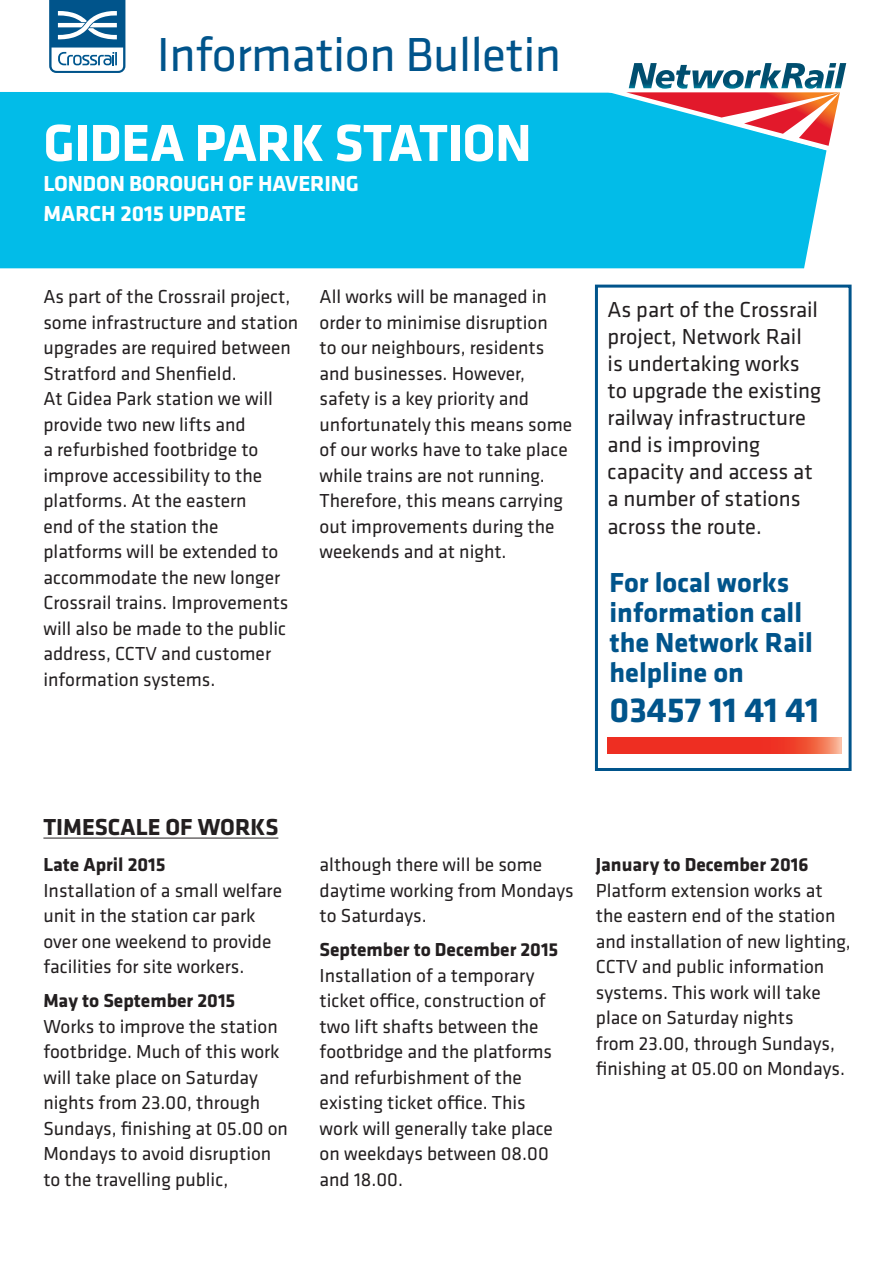
<style>
.page{position:relative;width:893px;height:1263px;background:#fff}
.page>*{position:absolute;margin:0;border:0;box-sizing:border-box;transform-origin:0 0}
.t1{font:700 54px "Klavika";letter-spacing:-.01em;color:#fff}
.t2{font:49.5px "Klavika";letter-spacing:-.01em;color:#00548b}
.t3{font:700 36px "Klavika";color:#00548b}
.t4{font:700 28.5px/30px "Klavika";color:#00548b}
.t5{font:700 24px "Klavika";color:#231f20}
.t6{font:22.5px/27px "Klavika";color:#231f20}
.t7{font:700 22.5px/30px "Klavika";letter-spacing:-.01em;color:#fff}
.t8{font:19.5px/25.5px "Klavika";color:#231f20}
.t9{font:700 19.5px "Klavika";color:#231f20}
</style>
<div class="page">
<div style="left:0;top:92px;width:825px;height:176px;background:#02bce8"></div>
<hr style="left:43px;top:838px;width:235px;height:1px;background:#231f20">
<svg style="left:49px;top:0;width:76px;height:73px"></svg>
<svg style="left:600px;top:63px;width:247px;height:98px"></svg>
<svg style="left:608px;top:738px;width:234px;height:15px;background:#ef3d2c"></svg>
<div style="left:595px;top:285px;width:257px;height:486px;border:3px solid #00548b"></div>
<h2 class="t2" style="left:157px;top:22px;width:406px">Information Bulletin</h2>
<h1 class="t1" style="left:43px;top:104px;width:490px">GIDEA PARK STATION</h1>
<p class="t7" style="left:43px;top:167px;width:317px">LONDON BOROUGH OF HAVERING<br>MARCH 2015 UPDATE</p>
<p class="t8" style="left:43px;top:283px;width:256px">As part of the Crossrail project, some infrastructure and station upgrades are required between<br>Stratford and Shenfield.<br>At Gidea Park station we will provide two new lifts and<br>a refurbished footbridge to improve accessibility to the platforms. At the eastern<br>end of the station the platforms will be extended to accommodate the new longer<br>Crossrail trains. Improvements will also be made to the public address, CCTV and customer information systems.</p>
<p class="t8" style="left:320px;top:283px;width:254px">All works will be managed in order to minimise disruption<br>to our neighbours, residents and businesses. However, safety is a key priority and unfortunately this means some of our works have to take place while trains are not running.<br>Therefore, this means carrying out improvements during the weekends and at night.</p>
<p class="t6" style="left:607px;top:296px;width:215px">As part of the Crossrail project, Network Rail is undertaking works to upgrade the existing railway infrastructure and is improving capacity and access at a number of stations across the route.</p>
<h3 class="t4" style="left:609px;top:566px;width:205px">For local works information call the Network Rail helpline on</h3>
<h3 class="t3" style="left:609px;top:684px;width:211px">03457 11 41 41</h3>
<p class="t5" style="left:43px;top:809px;width:236px">TIMESCALE OF WORKS</p>
<p class="t9" style="left:43px;top:850px;width:124px">Late April 2015</p>
<p class="t8" style="left:43px;top:877px;width:240px">Installation of a small welfare unit in the station car park over one weekend to provide facilities for site workers.</p>
<p class="t9" style="left:43px;top:986px;width:193px">May to September 2015</p>
<p class="t8" style="left:43px;top:1013px;width:246px">Works to improve the station footbridge. Much of this work will take place on Saturday nights from 23.00, through<br>Sundays, finishing at 05.00 on<br>Mondays to avoid disruption to the travelling public,</p>
<p class="t8" style="left:320px;top:851px;width:256px">although there will be some daytime working from Mondays to Saturdays.</p>
<p class="t9" style="left:320px;top:935px;width:240px">September to December 2015</p>
<p class="t8" style="left:320px;top:962px;width:235px">Installation of a temporary ticket office, construction of two lift shafts between the footbridge and the platforms and refurbishment of the existing ticket office. This work will generally take place on weekdays between 08.00 and 18.00.</p>
<p class="t9" style="left:596px;top:850px;width:214px">January to December 2016</p>
<p class="t8" style="left:596px;top:877px;width:256px">Platform extension works at the eastern end of the station and installation of new lighting,<br>CCTV and public information systems. This work will take place on Saturday nights<br>from 23.00, through Sundays, finishing at 05.00 on Mondays.</p>
</div>
